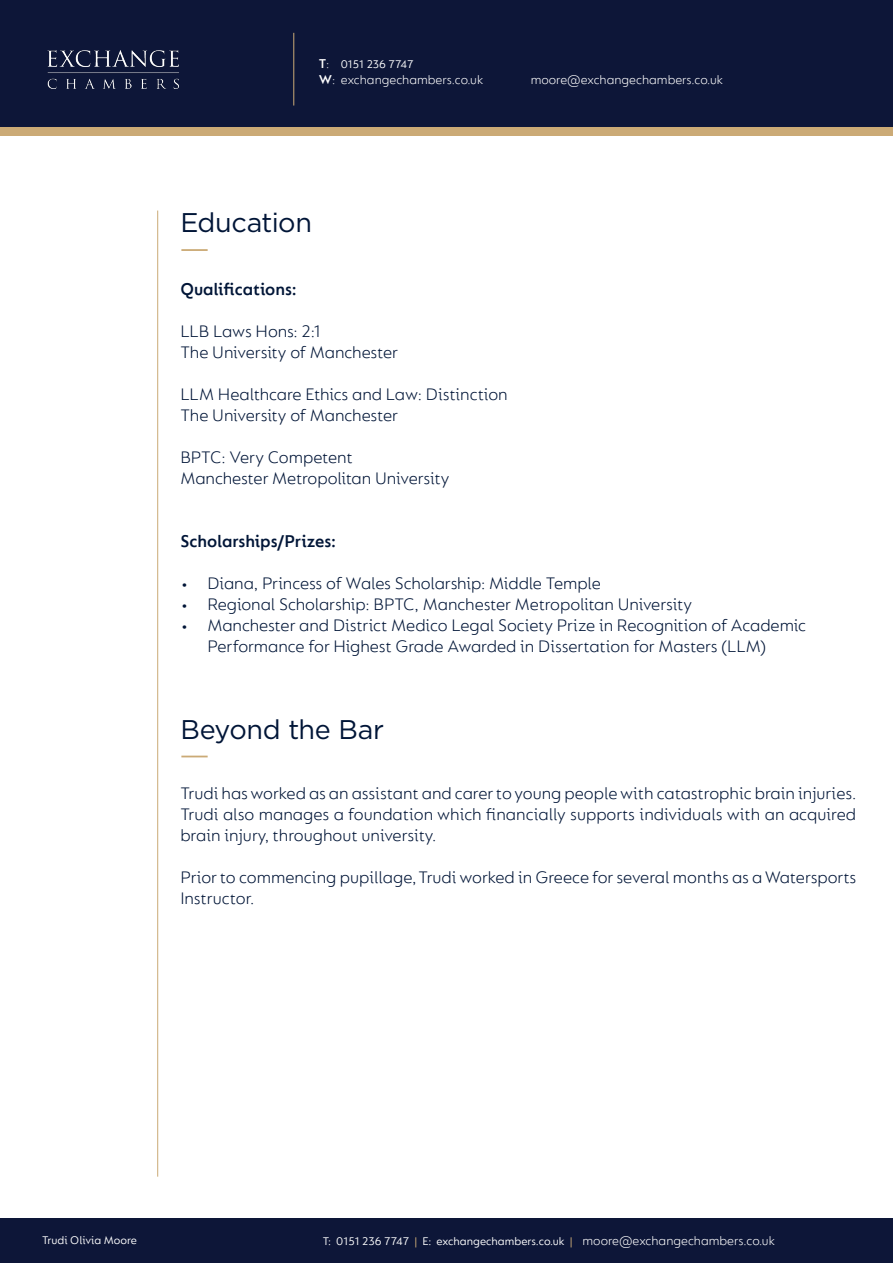
<style>
.page{position:relative;width:893px;height:1263px;background:#fff}
.page>*{position:absolute;margin:0;border:0;box-sizing:border-box;transform-origin:0 0}
.t1{font:27px "Gotham";letter-spacing:-.015em;color:#001537}
.t2{font:300 18px/21px "FS Lucas";letter-spacing:-.005em;color:#001537}
.t3{font:600 18px "FS Lucas";letter-spacing:-.005em;color:#001537}
.t4{font:300 13.5px "FS Lucas";color:#fff}
.t5{font:12px "FS Lucas";color:#fff}
.s1{font-weight:600;font-size:13.5px}
.s2{font-weight:300;font-size:13.5px}
.s3{font-weight:600}
.s4{color:#cbaa76}
</style>
<div class="page">
<div style="left:0;top:64px;width:893px;height:72px;background:#cbaa76"></div>
<div style="left:0;top:0;width:893px;height:127px;background:#0d1638"></div>
<div style="left:0;top:1219px;width:893px;height:44px;background:#0d1638"></div>
<img style="left:47px;top:50px;width:132px;height:39px">
<hr style="left:293px;top:33px;width:1px;height:73px;background:#cbaa76">
<hr style="left:157px;top:211px;width:1px;height:966px;background:#cbaa76">
<hr style="left:181px;top:249px;width:27px;height:2px;background:#cbaa76">
<svg style="left:181px;top:756px;width:27px;height:1px"></svg>
<p class="t5" style="left:319px;top:57px;width:97px"><span class="s1">T</span><span class="s2">:</span> 0151 236 7747</p>
<p class="t4" style="left:319px;top:72px;width:166px"><span class="s3">W</span>: exchangechambers.co.uk</p>
<p class="t4" style="left:531px;top:72px;width:194px">moore@exchangechambers.co.uk</p>
<p class="t1" style="left:180px;top:205px;width:133px">Education</p>
<p class="t3" style="left:180px;top:278px;width:118px">Qualifications:</p>
<p class="t2" style="left:180px;top:320px;width:142px">LLB Laws Hons: 2:1</p>
<p class="t2" style="left:180px;top:341px;width:219px">The University of Manchester</p>
<p class="t2" style="left:180px;top:383px;width:329px">LLM Healthcare Ethics and Law: Distinction</p>
<p class="t2" style="left:180px;top:404px;width:219px">The University of Manchester</p>
<p class="t2" style="left:180px;top:446px;width:174px">BPTC: Very Competent</p>
<p class="t2" style="left:180px;top:467px;width:271px">Manchester Metropolitan University</p>
<p class="t3" style="left:180px;top:530px;width:157px">Scholarships/Prizes:</p>
<p class="t2" style="left:180px;top:572px;width:422px">• Diana, Princess of Wales Scholarship: Middle Temple</p>
<p class="t2" style="left:180px;top:593px;width:513px">• Regional Scholarship: BPTC, Manchester Metropolitan University</p>
<p class="t2" style="left:207px;top:614px;width:600px;text-indent:-27px">• Manchester and District Medico Legal Society Prize in Recognition of Academic<br>Performance for Highest Grade Awarded in Dissertation for Masters (LLM)</p>
<p class="t1" style="left:180px;top:712px;width:205px">Beyond the Bar</p>
<p class="t2" style="left:180px;top:782px;width:677px;text-align:justify">Trudi has worked as an assistant and carer to young people with catastrophic brain injuries.<br>Trudi also manages a foundation which financially supports individuals with an acquired brain injury, throughout university.</p>
<p class="t2" style="left:180px;top:866px;width:677px">Prior to commencing pupillage, Trudi worked in Greece for several months as a Watersports<br>Instructor.</p>
<p class="t5" style="left:42px;top:1233px;width:96px">Trudi Olivia Moore</p>
<p class="t5" style="left:323px;top:1235px;width:251px">T: 0151 236 7747 <span class="s4">|</span> E: exchangechambers.co.uk <span class="s4">|</span></p>
<p class="t4" style="left:583px;top:1233px;width:194px">moore@exchangechambers.co.uk</p>
</div>
